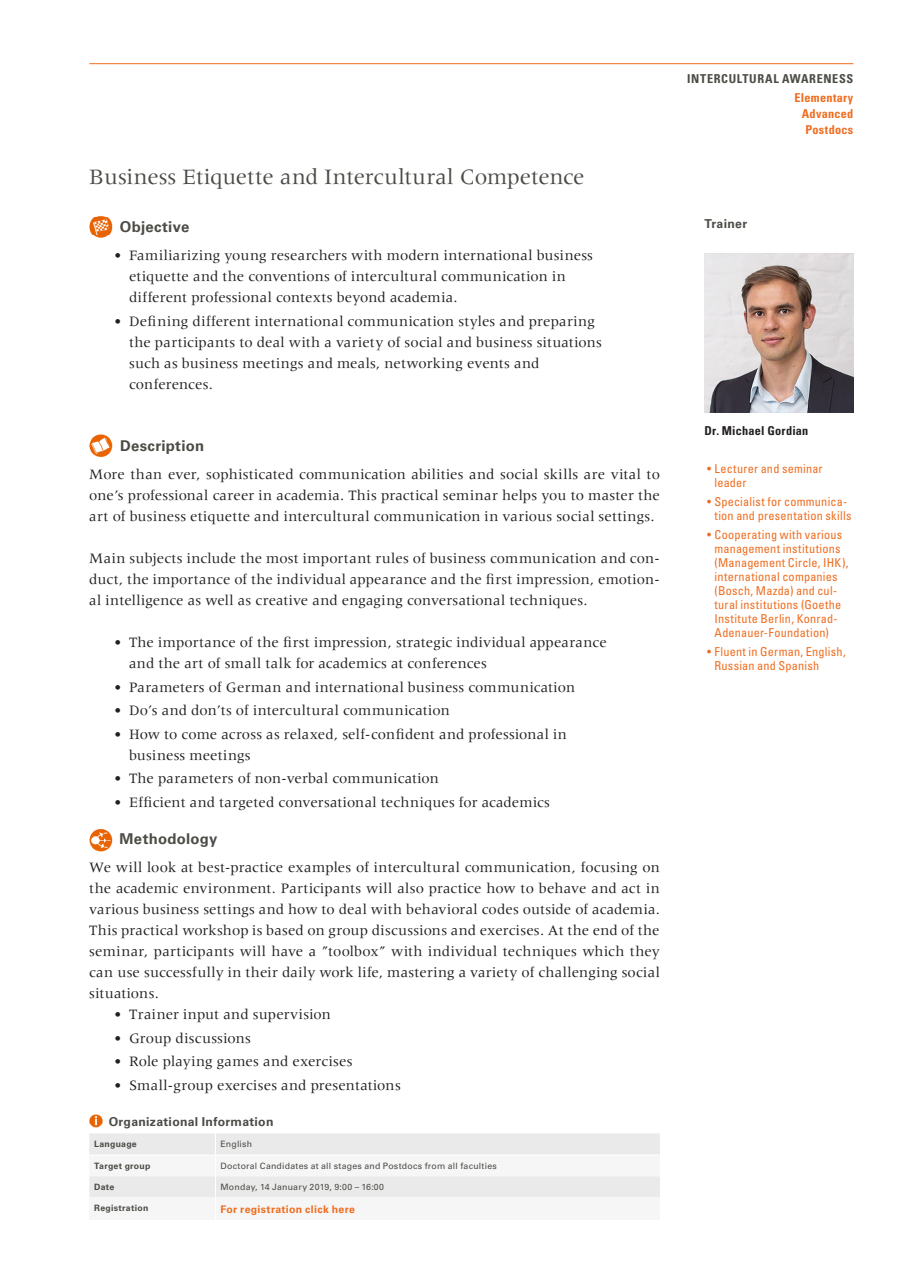
<style>
.page{position:relative;width:908px;height:1280px;background:#fff}
.page>*{position:absolute;margin:0;border:0;box-sizing:border-box;transform-origin:0 0}
.t1{font:22.75px "Meridien LT Std";letter-spacing:-.005em;color:#4c4b46}
.t2{font:14.88px/21px "Meridien LT Std";letter-spacing:.01em;color:#231f20}
.t3{font:700 14.88px "Univers LT Std";letter-spacing:.02em;color:#4c4b46}
.t4{font:condensed 12.25px/14px "Univers LT Std";letter-spacing:.02em;color:#ef6d20}
.t5{font:700 12.25px "Univers LT Std";letter-spacing:.025em;color:#4c4b46}
.t6{font:700 condensed 12.25px/15.8px "Univers LT Std";letter-spacing:.025em;color:#ef6d20;text-align:right}
.t7{font:700 condensed 12.25px "Univers LT Std";letter-spacing:.05em;color:#4c4b46}
.t8{font:700 condensed 12.25px "Univers LT Std";letter-spacing:.02em;color:#231f20}
.t9{font:700 10.5px "Univers LT Std";letter-spacing:.03em;color:#ef6d20}
.t10{font:8.75px "Univers LT Std";letter-spacing:.025em;color:#4c4b46}
.t11{font:700 8.75px "Univers LT Std";letter-spacing:.03em;color:#4c4b46}
</style>
<div class="page">
<hr style="left:89px;top:63px;width:764px;height:1px;background:#ef6d20">
<img style="left:89px;top:215px;width:23px;height:23px">
<img style="left:89px;top:435px;width:24px;height:22px">
<img style="left:89px;top:829px;width:23px;height:22px">
<img style="left:704px;top:253px;width:149px;height:159px">
<img style="left:89px;top:1114px;width:14px;height:14px">
<svg style="left:89px;top:1133px;width:571px;height:64px"></svg>
<hr style="left:89px;top:1154px;width:126px;height:1px;background:#fff">
<h1 class="t1" style="left:89px;top:164px;width:497px">Business Etiquette and Intercultural Competence</h1>
<p class="t3" style="left:120px;top:218px;width:71px">Objective</p>
<p class="t2" style="left:129px;top:245px;width:465px;text-indent:-15px">• Familiarizing young researchers with modern international business etiquette and the conventions of intercultural communication in different professional contexts beyond academia.</p>
<p class="t2" style="left:129px;top:310px;width:474px;text-indent:-15px">• Defining different international communication styles and preparing the participants to deal with a variety of social and business situations such as business meetings and meals, networking events and conferences.</p>
<p class="t3" style="left:120px;top:437px;width:86px">Description</p>
<p class="t2" style="left:89px;top:464px;width:572px;text-align:justify">More than ever, sophisticated communication abilities and social skills are vital to one’s professional career in academia. This practical seminar helps you to master the art of business etiquette and intercultural communication in various social settings.</p>
<p class="t2" style="left:89px;top:548px;width:572px;text-align:justify">Main subjects include the most important rules of business communication and con&shy;duct, the importance of the individual appearance and the first impression, emotion&shy;al intelligence as well as creative and engaging conversational techniques.</p>
<p class="t2" style="left:129px;top:632px;width:479px;text-indent:-15px">• The importance of the first impression, strategic individual appearance and the art of small talk for academics at conferences</p>
<p class="t2" style="left:114px;top:676px;width:462px">• Parameters of German and international business communication</p>
<p class="t2" style="left:114px;top:700px;width:337px">• Do’s and don’ts of intercultural communication</p>
<p class="t2" style="left:129px;top:723px;width:439px;text-indent:-15px">• How to come across as relaxed, self-confident and professional in business meetings</p>
<p class="t2" style="left:114px;top:768px;width:326px">• The parameters of non-verbal communication</p>
<p class="t2" style="left:114px;top:791px;width:437px">• Efficient and targeted conversational techniques for academics</p>
<p class="t3" style="left:120px;top:830px;width:99px">Methodology</p>
<p class="t2" style="left:89px;top:857px;width:572px;text-align:justify">We will look at best-practice examples of intercultural communication, focusing on the academic environment. Participants will also practice how to behave and act in various business settings and how to deal with behavioral codes outside of academia.<br>This practical workshop is based on group discussions and exercises. At the end of the seminar, participants will have a ”toolbox” with individual techniques which they can use successfully in their daily work life, mastering a variety of challenging social situations.</p>
<p class="t2" style="left:114px;top:1004px;width:218px">• Trainer input and supervision</p>
<p class="t2" style="left:114px;top:1027px;width:138px">• Group discussions</p>
<p class="t2" style="left:114px;top:1051px;width:240px">• Role playing games and exercises</p>
<p class="t2" style="left:114px;top:1074px;width:288px">• Small-group exercises and presentations</p>
<p class="t5" style="left:109px;top:1114px;width:166px">Organizational Information</p>
<p class="t11" style="left:94px;top:1139px;width:44px">Language</p>
<p class="t10" style="left:220px;top:1139px;width:33px">English</p>
<p class="t11" style="left:94px;top:1160px;width:58px">Target group</p>
<p class="t10" style="left:220px;top:1160px;width:278px">Doctoral Candidates at all stages and Postdocs from all faculties</p>
<p class="t11" style="left:94px;top:1182px;width:22px">Date</p>
<p class="t10" style="left:220px;top:1182px;width:165px">Monday, 14 January 2019, 9:00 – 16:00</p>
<p class="t11" style="left:94px;top:1203px;width:56px">Registration</p>
<p class="t9" style="left:220px;top:1203px;width:136px">For registration click here</p>
<p class="t7" style="left:687px;top:71px;width:168px">INTERCULTURAL AWARENESS</p>
<p class="t6" style="left:794px;top:90px;width:60px">Elementary<br>Advanced<br>Postdocs</p>
<p class="t5" style="left:704px;top:217px;width:44px">Trainer</p>
<p class="t8" style="left:704px;top:423px;width:105px">Dr. Michael Gordian</p>
<p class="t4" style="left:714px;top:461px;width:110px;text-indent:-7px">• Lecturer and seminar leader</p>
<p class="t4" style="left:714px;top:494px;width:138px;text-indent:-7px">• Specialist for communica&shy;tion and presentation skills</p>
<p class="t4" style="left:714px;top:527px;width:135px;text-indent:-7px">• Cooperating with various management institutions (Management Circle, IHK), international companies (Bosch, Mazda) and cul&shy;tural institutions (Goethe<br>Institute Berlin, Konrad-<br>Adenauer-Foundation)</p>
<p class="t4" style="left:714px;top:644px;width:133px;text-indent:-7px">• Fluent in German, English,<br>Russian and Spanish</p>
</div>
